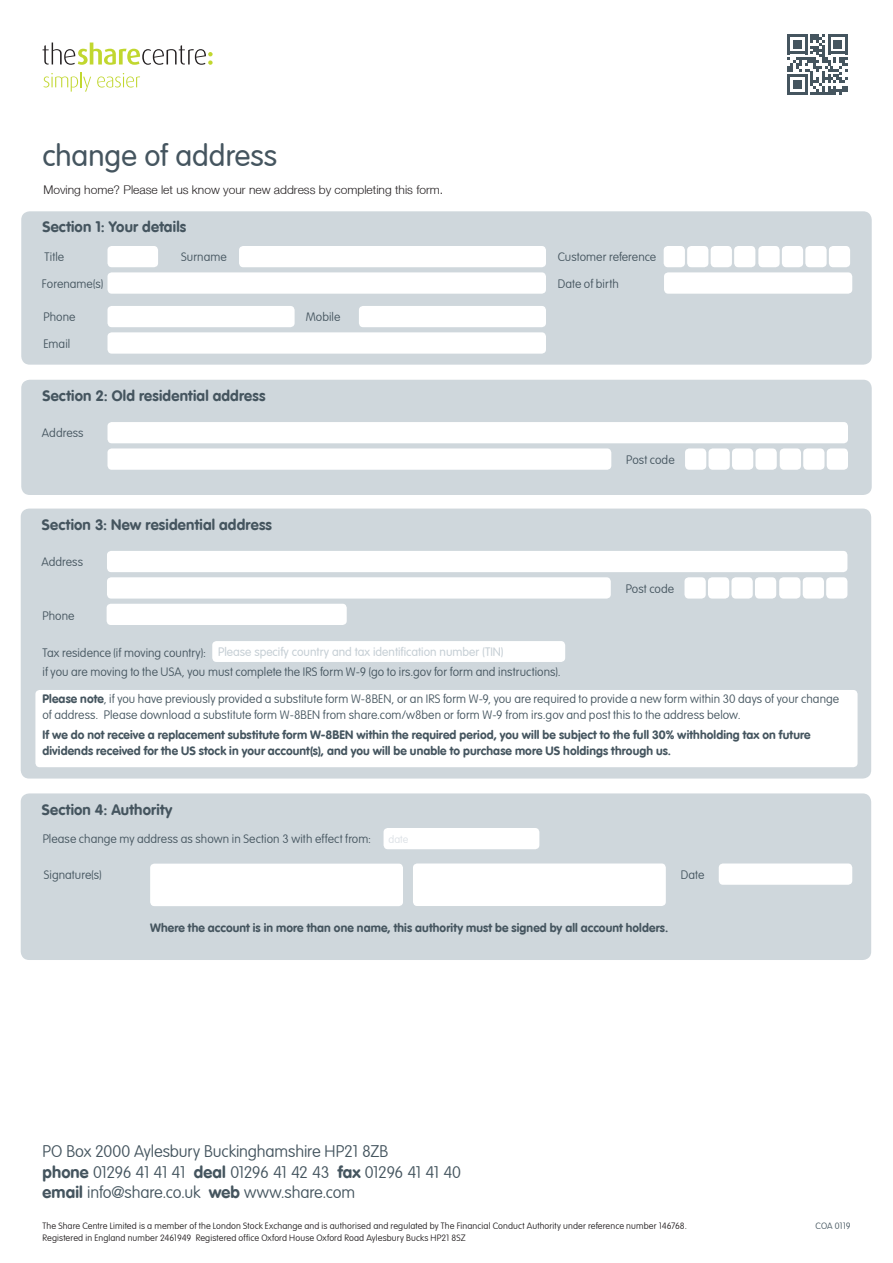
<style>
.page{position:relative;width:893px;height:1263px;background:#fff}
.page>*{position:absolute;margin:0;border:0;box-sizing:border-box;transform-origin:0 0}
.t1{font:300 30px "VAG Rounded LT";color:#45555f}
.t2{font:100 16.5px "VAG Rounded LT";letter-spacing:-.01em;color:#45555f}
.t3{font:100 16.5px "VAG Rounded LT";letter-spacing:-.04em;color:#45555f}
.Application_text{font:700 15px "VAG Rounded LT";letter-spacing:.01em;color:#45555f}
.Application_text-2{font:100 12px/19.5px "VAG Rounded LT";letter-spacing:.005em;color:#45555f}
.Application_text-3{font:700 12px/15.8px "VAG Rounded LT";letter-spacing:.01em;color:#45555f}
.Intro{font:300 12px "Helvetica Neue LT";color:#231f20}
.t4{font:300 12px "VAG Rounded LT";color:#c6cfd5}
.t5{font:100 10.5px "VAG Rounded LT";color:#dbe0e5}
.t6{font:100 9px/11.2px "VAG Rounded LT";letter-spacing:.015em;color:#231f20}
.t7{font:100 9px "VAG Rounded LT";letter-spacing:-.005em;color:#45555f}
.s1{font-weight:700}
</style>
<div class="page">
<div style="left:21px;top:793px;width:850px;height:167px;background:#cfd7dc;border-radius:9px"></div>
<svg style="left:43px;top:43px;width:170px;height:22px"></svg>
<svg style="left:44px;top:72px;width:47px;height:20px"></svg>
<svg style="left:97px;top:73px;width:43px;height:15px"></svg>
<div style="left:384px;top:828px;width:155px;height:21px;background:#fff;border-radius:4px"></div>
<div style="left:21px;top:211px;width:851px;height:154px;background:#cfd7dc;border-radius:9px"></div>
<div style="left:664px;top:246px;width:21px;height:21px;background:#fff;border-radius:4px"></div>
<div style="left:711px;top:246px;width:21px;height:21px;background:#fff;border-radius:4px"></div>
<div style="left:758px;top:246px;width:22px;height:21px;background:#fff;border-radius:4px"></div>
<div style="left:805px;top:246px;width:22px;height:21px;background:#fff;border-radius:4px"></div>
<div style="left:687px;top:246px;width:21px;height:21px;background:#fff;border-radius:4px"></div>
<div style="left:734px;top:246px;width:21px;height:21px;background:#fff;border-radius:4px"></div>
<div style="left:782px;top:246px;width:21px;height:21px;background:#fff;border-radius:4px"></div>
<div style="left:829px;top:246px;width:21px;height:21px;background:#fff;border-radius:4px"></div>
<div style="left:107px;top:246px;width:51px;height:21px;background:#fff;border-radius:4px"></div>
<div style="left:239px;top:246px;width:307px;height:21px;background:#fff;border-radius:4px"></div>
<div style="left:107px;top:272px;width:439px;height:22px;background:#fff;border-radius:4px"></div>
<div style="left:150px;top:864px;width:253px;height:42px;background:#fff;border-radius:4px"></div>
<div style="left:719px;top:863px;width:133px;height:22px;background:#fff;border-radius:4px"></div>
<div style="left:413px;top:863px;width:253px;height:43px;background:#fff;border-radius:4px"></div>
<div style="left:21px;top:380px;width:851px;height:115px;background:#cfd7dc;border-radius:9px"></div>
<div style="left:107px;top:422px;width:741px;height:21px;background:#fff;border-radius:4px"></div>
<div style="left:107px;top:448px;width:504px;height:22px;background:#fff;border-radius:4px"></div>
<div style="left:685px;top:448px;width:21px;height:22px;background:#fff;border-radius:4px"></div>
<div style="left:732px;top:448px;width:21px;height:22px;background:#fff;border-radius:4px"></div>
<div style="left:780px;top:448px;width:21px;height:22px;background:#fff;border-radius:4px"></div>
<div style="left:827px;top:448px;width:21px;height:22px;background:#fff;border-radius:4px"></div>
<div style="left:708px;top:448px;width:22px;height:22px;background:#fff;border-radius:4px"></div>
<div style="left:755px;top:448px;width:22px;height:22px;background:#fff;border-radius:4px"></div>
<div style="left:803px;top:448px;width:21px;height:22px;background:#fff;border-radius:4px"></div>
<div style="left:21px;top:509px;width:850px;height:269px;background:#cfd7dc;border-radius:9px"></div>
<div style="left:107px;top:551px;width:740px;height:21px;background:#fff;border-radius:4px"></div>
<div style="left:107px;top:577px;width:504px;height:22px;background:#fff;border-radius:4px"></div>
<div style="left:35px;top:690px;width:822px;height:77px;background:#fff;border-radius:4px"></div>
<div style="left:684px;top:577px;width:22px;height:22px;background:#fff;border-radius:4px"></div>
<div style="left:731px;top:577px;width:22px;height:22px;background:#fff;border-radius:4px"></div>
<div style="left:779px;top:577px;width:21px;height:22px;background:#fff;border-radius:4px"></div>
<div style="left:826px;top:577px;width:21px;height:22px;background:#fff;border-radius:4px"></div>
<div style="left:708px;top:577px;width:21px;height:22px;background:#fff;border-radius:4px"></div>
<div style="left:755px;top:577px;width:21px;height:22px;background:#fff;border-radius:4px"></div>
<div style="left:803px;top:577px;width:21px;height:22px;background:#fff;border-radius:4px"></div>
<div style="left:107px;top:604px;width:240px;height:21px;background:#fff;border-radius:4px"></div>
<div style="left:664px;top:272px;width:188px;height:22px;background:#fff;border-radius:4px"></div>
<div style="left:107px;top:306px;width:188px;height:21px;background:#fff;border-radius:4px"></div>
<div style="left:359px;top:306px;width:187px;height:21px;background:#fff;border-radius:4px"></div>
<div style="left:107px;top:332px;width:439px;height:22px;background:#fff;border-radius:4px"></div>
<svg style="left:787px;top:34px;width:61px;height:61px"></svg>
<div style="left:212px;top:641px;width:353px;height:21px;background:#fff;border-radius:4px"></div>
<p class="t1" style="left:43px;top:138px;width:236px">change of address</p>
<p class="Intro" style="left:43px;top:182px;width:401px">Moving home? Please let us know your new address by completing this form.</p>
<p class="Application_text" style="left:43px;top:218px;width:145px">Section 1: Your details</p>
<p class="Application_text-2" style="left:44px;top:248px;width:21px">Title</p>
<p class="Application_text-2" style="left:558px;top:248px;width:100px">Customer reference</p>
<p class="Application_text-2" style="left:42px;top:274px;width:63px">Forename(s)</p>
<p class="Application_text-2" style="left:181px;top:248px;width:47px">Surname</p>
<p class="Application_text-2" style="left:558px;top:274px;width:62px">Date of birth</p>
<p class="Application_text-2" style="left:43px;top:308px;width:33px">Phone</p>
<p class="Application_text-2" style="left:306px;top:308px;width:36px">Mobile</p>
<p class="Application_text-2" style="left:43px;top:334px;width:28px">Email</p>
<p class="Application_text" style="left:43px;top:387px;width:224px">Section 2: Old residential address</p>
<p class="Application_text-2" style="left:42px;top:424px;width:43px">Address</p>
<p class="Application_text" style="left:42px;top:515px;width:232px">Section 3: New residential address</p>
<p class="Application_text-2" style="left:41px;top:553px;width:43px">Address</p>
<p class="Application_text-2" style="left:43px;top:606px;width:33px">Phone</p>
<p class="Application_text-2" style="left:626px;top:450px;width:50px">Post code</p>
<p class="Application_text-2" style="left:626px;top:579px;width:50px">Post code</p>
<p class="t4" style="left:218px;top:645px;width:287px">Please specify country and tax identification number (TIN)</p>
<p class="Application_text-2" style="left:43px;top:643px;width:519px">Tax residence (if moving country):<br>if you are moving to the USA, you must complete the IRS form W-9 (go to irs.gov for form and instructions).</p>
<p class="Application_text-2" style="left:43px;top:692px;width:798px;line-height:15.8px"><span class="s1">Please note</span>, if you have previously provided a substitute form W-8BEN, or an IRS form W-9, you are required to provide a new form within 30 days of your change of address. Please download a substitute form W-8BEN from share.com/w8ben or form W-9 from irs.gov and post this to the address below.</p>
<p class="Application_text-3" style="left:43px;top:728px;width:770px">If we do not receive a replacement substitute form W-8BEN within the required period, you will be subject to the full 30% withholding tax on future dividends received for the US stock in your account(s), and you will be unable to purchase more US holdings through us.</p>
<p class="Application_text" style="left:42px;top:801px;width:132px">Section 4: Authority</p>
<p class="Application_text-2" style="left:43px;top:830px;width:330px">Please change my address as shown in Section 3 with effect from:</p>
<p class="t5" style="left:389px;top:833px;width:21px">date</p>
<p class="Application_text-2" style="left:44px;top:865px;width:59px">Signature(s)</p>
<p class="Application_text-2" style="left:681px;top:865px;width:25px">Date</p>
<p class="Application_text-3" style="left:150px;top:920px;width:520px">Where the account is in more than one name, this authority must be signed by all account holders.</p>
<p class="t2" style="left:43px;top:1141px;width:347px">PO Box 2000 Aylesbury Buckinghamshire HP21 8ZB</p>
<p class="t3" style="left:43px;top:1162px;width:420px"><span class="s1">phone</span> 01296 41 41 41 <span class="s1">deal</span> 01296 41 42 43 <span class="s1">fax</span> 01296 41 41 40</p>
<p class="t2" style="left:43px;top:1183px;width:314px"><span class="s1">email</span> info@share.co.uk <span class="s1">web</span> www.share.com</p>
<p class="t6" style="left:43px;top:1221px;width:646px">The Share Centre Limited is a member of the London Stock Exchange and is authorised and regulated by The Financial Conduct Authority under reference number 146768.<br>Registered in England number 2461949 Registered office Oxford House Oxford Road Aylesbury Bucks HP21 8SZ</p>
<p class="t7" style="left:816px;top:1221px;width:37px">COA 0119</p>
</div>
